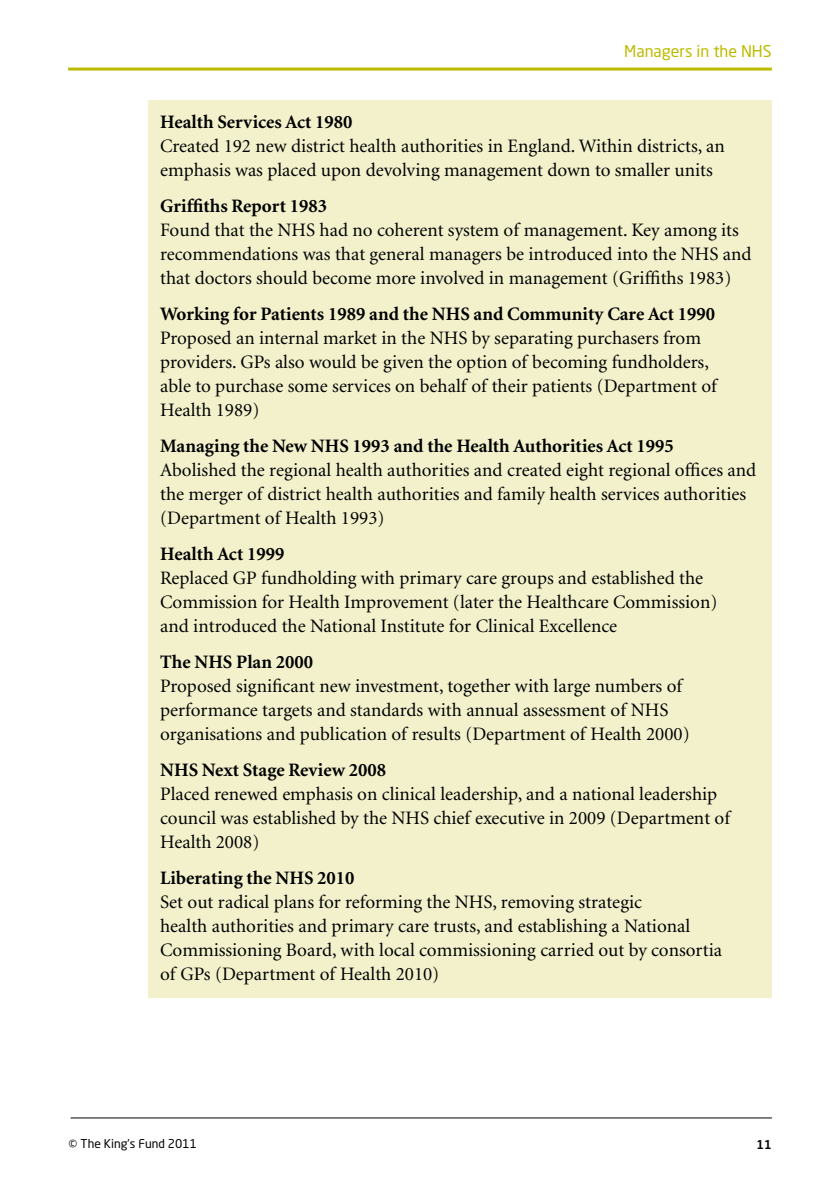
<style>
.page{position:relative;width:840px;height:1191px;background:#fff}
.page>*{position:absolute;margin:0;border:0;box-sizing:border-box;transform-origin:0 0}
.t1{font:19px/24px "Minion";color:#000}
.t2{font:700 19px "Minion";color:#000}
.t3{font:16px "Neo Sans Std";color:#bdbb00}
.t4{font:12px "Neo Sans Std";color:#000}
.t5{font:500 12px "Neo Sans Std";color:#000}
</style>
<div class="page">
<hr style="left:68px;top:68px;width:703px;height:3px;background:#bdbb00">
<hr style="left:71px;top:1117px;width:700px;height:1px;background:#000">
<div style="left:149px;top:100px;width:622px;height:897px;background:#f2f1cc"></div>
<p class="t3" style="left:623px;top:41px;width:149px">Managers in the NHS</p>
<p class="t2" style="left:160px;top:112px;width:194px">Health Services Act 1980</p>
<p class="t1" style="left:160px;top:135px;width:566px">Created 192 new district health authorities in England. Within districts, an emphasis was placed upon devolving management down to smaller units</p>
<p class="t2" style="left:160px;top:196px;width:168px">Griffiths Report 1983</p>
<p class="t1" style="left:160px;top:219px;width:592px">Found that the NHS had no coherent system of management. Key among its recommendations was that general managers be introduced into the NHS and that doctors should become more involved in management (Griffiths 1983)</p>
<p class="t2" style="left:160px;top:304px;width:556px">Working for Patients 1989 and the NHS and Community Care Act 1990</p>
<p class="t1" style="left:160px;top:327px;width:558px">Proposed an internal market in the NHS by separating purchasers from providers. GPs also would be given the option of becoming fundholders, able to purchase some services on behalf of their patients (Department of Health 1989)</p>
<p class="t2" style="left:160px;top:436px;width:515px">Managing the New NHS 1993 and the Health Authorities Act 1995</p>
<p class="t1" style="left:160px;top:459px;width:597px">Abolished the regional health authorities and created eight regional offices and the merger of district health authorities and family health services authorities (Department of Health 1993)</p>
<p class="t2" style="left:160px;top:544px;width:126px">Health Act 1999</p>
<p class="t1" style="left:160px;top:567px;width:558px">Replaced GP fundholding with primary care groups and established the<br>Commission for Health Improvement (later the Healthcare Commission) and introduced the National Institute for Clinical Excellence</p>
<p class="t2" style="left:160px;top:652px;width:154px">The NHS Plan 2000</p>
<p class="t1" style="left:160px;top:675px;width:530px">Proposed significant new investment, together with large numbers of performance targets and standards with annual assessment of NHS organisations and publication of results (Department of Health 2000)</p>
<p class="t2" style="left:160px;top:760px;width:227px">NHS Next Stage Review 2008</p>
<p class="t1" style="left:160px;top:783px;width:571px">Placed renewed emphasis on clinical leadership, and a national leadership council was established by the NHS chief executive in 2009 (Department of<br>Health 2008)</p>
<p class="t2" style="left:160px;top:868px;width:196px">Liberating the NHS 2010</p>
<p class="t1" style="left:160px;top:891px;width:563px">Set out radical plans for reforming the NHS, removing strategic<br>health authorities and primary care trusts, and establishing a National Commissioning Board, with local commissioning carried out by consortia of GPs (Department of Health 2010)</p>
<p class="t4" style="left:68px;top:1136px;width:130px">© The King’s Fund 2011</p>
<p class="t5" style="left:756px;top:1136px;width:17px">11</p>
</div>
